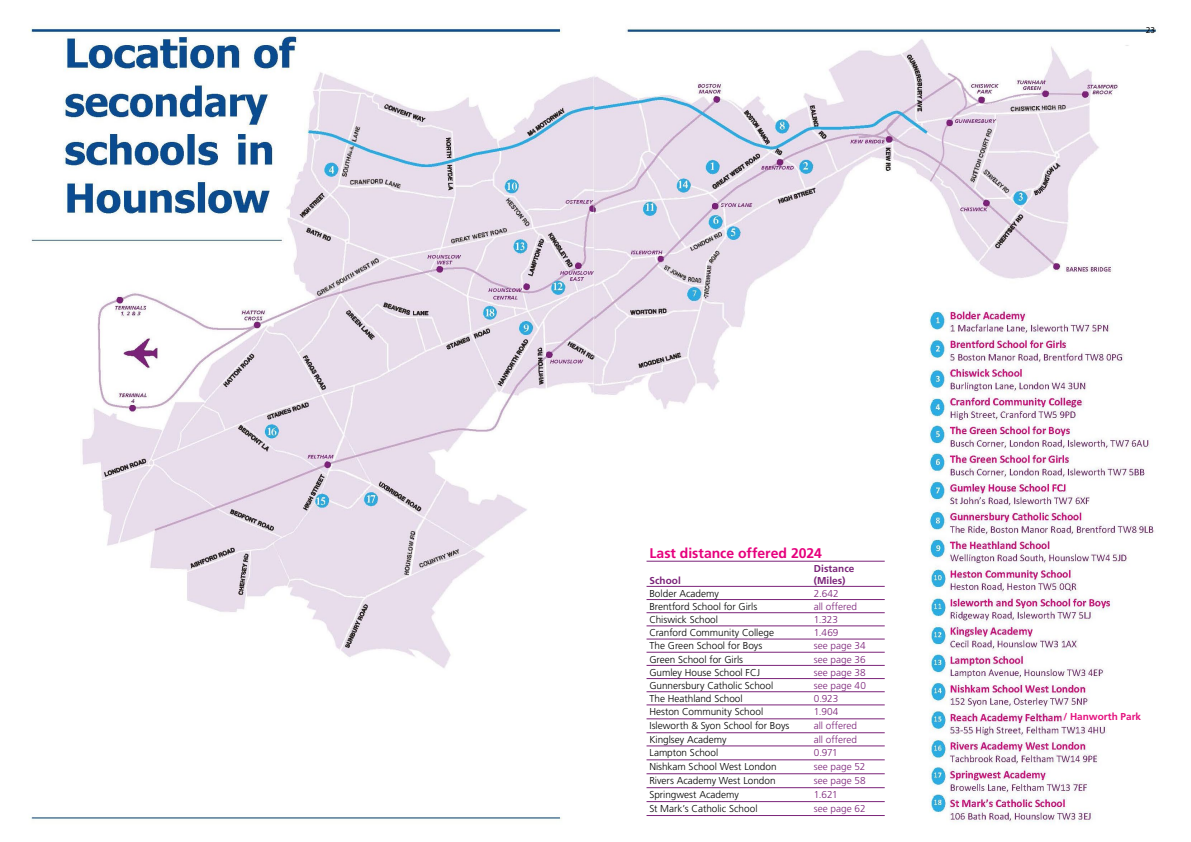
<style>
.page{position:relative;width:1191px;height:842px;background:#fff}
.page>*{position:absolute;margin:0;border:0;box-sizing:border-box;transform-origin:0 0}
.t1{font:700 14px "Frutiger LT Std";letter-spacing:-.005em;color:#e6007d}
.t2{font:300 10px "Frutiger LT Std";color:#000}
.t3{font:300 10px "Frutiger LT Std";color:#7b2379}
.t4{font:700 10px/12px "Frutiger LT Std";letter-spacing:.005em;color:#7b2379}
.t5{font:700 10px "Frutiger LT Std";color:#e4107e}
.t6{font:9px "Myriad Pro";color:#000}
</style>
<div class="page">
<img style="left:29px;top:28px;width:1128px;height:794px">
<hr style="left:646px;top:586px;width:165px;height:1px;background:#7b2379">
<hr style="left:811px;top:586px;width:73px;height:1px;background:#7b2379">
<hr style="left:646px;top:599px;width:165px;height:1px;background:#7b2379">
<hr style="left:811px;top:599px;width:73px;height:1px;background:#7b2379">
<hr style="left:646px;top:612px;width:165px;height:1px;background:#7b2379">
<hr style="left:811px;top:612px;width:73px;height:1px;background:#7b2379">
<hr style="left:646px;top:626px;width:165px;height:1px;background:#7b2379">
<hr style="left:811px;top:626px;width:73px;height:1px;background:#7b2379">
<hr style="left:646px;top:639px;width:165px;height:1px;background:#7b2379">
<hr style="left:811px;top:639px;width:73px;height:1px;background:#7b2379">
<hr style="left:646px;top:652px;width:165px;height:1px;background:#7b2379">
<hr style="left:811px;top:652px;width:73px;height:1px;background:#7b2379">
<hr style="left:646px;top:665px;width:165px;height:1px;background:#7b2379">
<hr style="left:811px;top:665px;width:73px;height:1px;background:#7b2379">
<hr style="left:646px;top:678px;width:165px;height:1px;background:#7b2379">
<hr style="left:811px;top:678px;width:73px;height:1px;background:#7b2379">
<hr style="left:646px;top:691px;width:165px;height:1px;background:#7b2379">
<hr style="left:811px;top:691px;width:73px;height:1px;background:#7b2379">
<hr style="left:646px;top:705px;width:165px;height:1px;background:#7b2379">
<hr style="left:811px;top:705px;width:73px;height:1px;background:#7b2379">
<hr style="left:646px;top:718px;width:165px;height:1px;background:#7b2379">
<hr style="left:811px;top:718px;width:73px;height:1px;background:#7b2379">
<hr style="left:646px;top:732px;width:165px;height:1px;background:#7b2379">
<hr style="left:811px;top:732px;width:73px;height:1px;background:#7b2379">
<hr style="left:646px;top:746px;width:165px;height:1px;background:#7b2379">
<hr style="left:811px;top:746px;width:73px;height:1px;background:#7b2379">
<hr style="left:646px;top:760px;width:165px;height:1px;background:#7b2379">
<hr style="left:811px;top:760px;width:73px;height:1px;background:#7b2379">
<hr style="left:646px;top:773px;width:165px;height:1px;background:#7b2379">
<hr style="left:811px;top:773px;width:73px;height:1px;background:#7b2379">
<hr style="left:646px;top:787px;width:165px;height:1px;background:#7b2379">
<hr style="left:811px;top:787px;width:73px;height:1px;background:#7b2379">
<hr style="left:646px;top:801px;width:165px;height:1px;background:#7b2379">
<hr style="left:811px;top:801px;width:73px;height:1px;background:#7b2379">
<hr style="left:646px;top:561px;width:165px;height:1px;background:#7b2379">
<hr style="left:811px;top:561px;width:73px;height:1px;background:#7b2379">
<hr style="left:646px;top:815px;width:165px;height:1px;background:#7b2379">
<hr style="left:811px;top:815px;width:73px;height:1px;background:#7b2379">
<p class="t6" style="left:1145px;top:24px;width:11px">23</p>
<h1 class="t1" style="left:649px;top:545px;width:174px">Last distance offered 2024</h1>
<p class="t4" style="left:649px;top:574px;width:33px">School</p>
<p class="t4" style="left:814px;top:562px;width:42px">Distance (Miles)</p>
<p class="t2" style="left:649px;top:588px;width:71px">Bolder Academy</p>
<p class="t3" style="left:814px;top:588px;width:26px">2.642</p>
<p class="t2" style="left:649px;top:601px;width:109px">Brentford School for Girls</p>
<p class="t3" style="left:814px;top:601px;width:45px">all offered</p>
<p class="t2" style="left:649px;top:614px;width:70px">Chiswick School</p>
<p class="t3" style="left:814px;top:614px;width:26px">1.323</p>
<p class="t2" style="left:649px;top:627px;width:126px">Cranford Community College</p>
<p class="t3" style="left:814px;top:627px;width:26px">1.469</p>
<p class="t2" style="left:649px;top:640px;width:114px">The Green School for Boys</p>
<p class="t3" style="left:814px;top:640px;width:53px">see page 34</p>
<p class="t2" style="left:649px;top:653px;width:95px">Green School for Girls</p>
<p class="t3" style="left:814px;top:653px;width:53px">see page 36</p>
<p class="t2" style="left:649px;top:667px;width:112px">Gumley House School FCJ</p>
<p class="t3" style="left:814px;top:667px;width:53px">see page 38</p>
<p class="t2" style="left:649px;top:680px;width:125px">Gunnersbury Catholic School</p>
<p class="t3" style="left:814px;top:680px;width:54px">see page 40</p>
<p class="t2" style="left:649px;top:693px;width:95px">The Heathland School</p>
<p class="t3" style="left:814px;top:693px;width:26px">0.923</p>
<p class="t2" style="left:649px;top:706px;width:115px">Heston Community School</p>
<p class="t3" style="left:814px;top:706px;width:26px">1.904</p>
<p class="t2" style="left:649px;top:720px;width:142px">Isleworth &amp; Syon School for Boys</p>
<p class="t3" style="left:814px;top:720px;width:45px">all offered</p>
<p class="t2" style="left:649px;top:734px;width:79px">Kinglsey Academy</p>
<p class="t3" style="left:814px;top:734px;width:45px">all offered</p>
<p class="t2" style="left:649px;top:747px;width:71px">Lampton School</p>
<p class="t3" style="left:814px;top:747px;width:25px">0.971</p>
<p class="t2" style="left:649px;top:761px;width:129px">Nishkam School West London</p>
<p class="t3" style="left:814px;top:761px;width:53px">see page 52</p>
<p class="t2" style="left:649px;top:775px;width:128px">Rivers Academy West London</p>
<p class="t3" style="left:814px;top:775px;width:53px">see page 58</p>
<p class="t2" style="left:649px;top:789px;width:91px">Springwest Academy</p>
<p class="t3" style="left:814px;top:789px;width:25px">1.621</p>
<p class="t2" style="left:649px;top:803px;width:110px">St Mark’s Catholic School</p>
<p class="t3" style="left:814px;top:803px;width:53px">see page 62</p>
<p class="t5" style="left:1063px;top:711px;width:79px">/ Hanworth Park</p>
</div>
